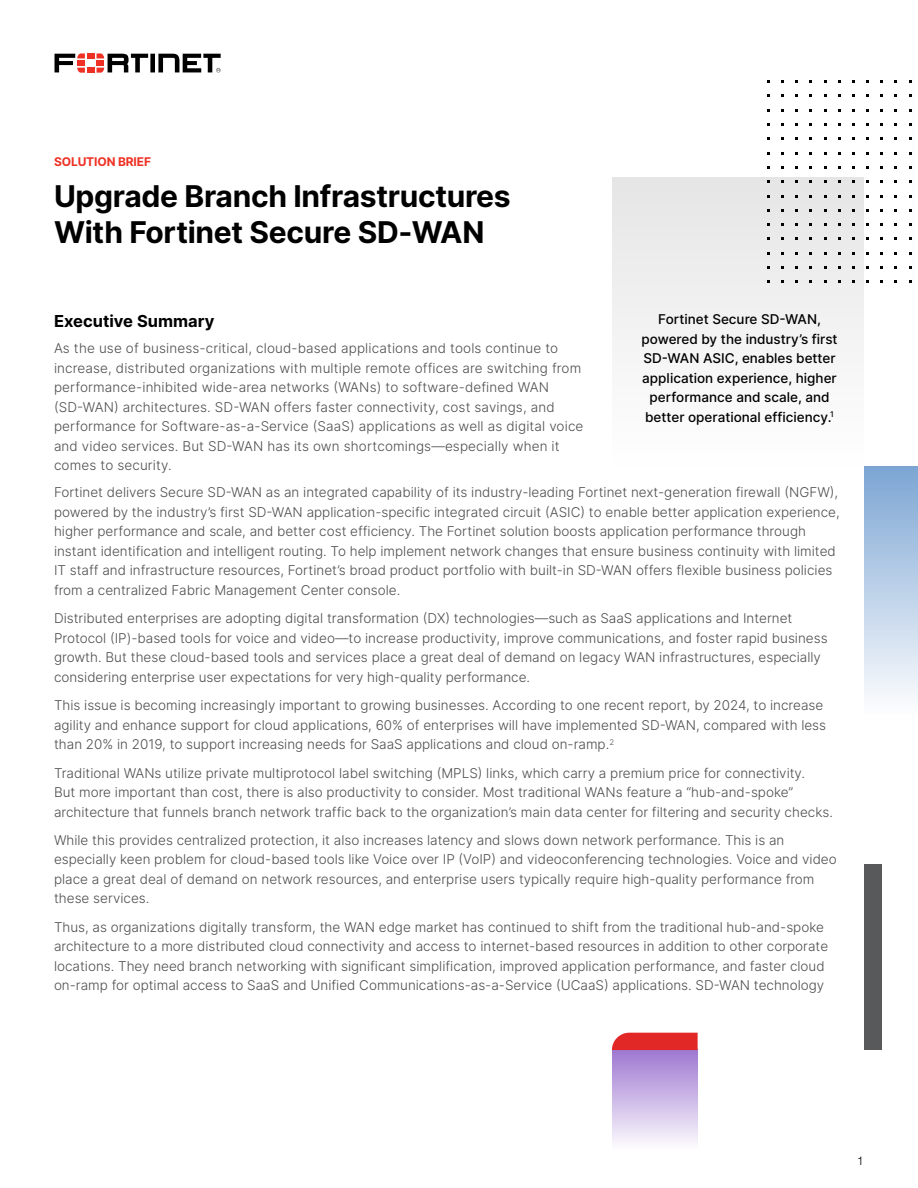
<style>
.page{position:relative;width:918px;height:1188px;background:#fff}
.page>*{position:absolute;margin:0;border:0;box-sizing:border-box;transform-origin:0 0}
.t1{font:700 30px/36px "Inter";letter-spacing:-.01em;color:#000}
.t2{font:700 16.5px "Inter";color:#000}
.t3{font:300 13.5px/19.5px "Inter";color:#4d4d4f}
.t4{font:500 13.5px/19.5px "Inter";color:#000;text-align:center}
.t5{font:700 12px "Inter";letter-spacing:-.01em;color:#ee3124}
.t6{font:300 12px "Helvetica Neue LT Pro";color:#000}
</style>
<div class="page">
<svg style="left:55px;top:53px;width:166px;height:20px"></svg>
<div style="left:612px;top:177px;width:252px;height:292px;background:#f2f2f2"></div>
<div style="left:612px;top:1050px;width:86px;height:99px;background:linear-gradient(to bottom,#9f78d1,#fdfcfe)"></div>
<div style="left:864px;top:864px;width:17px;height:185px;background:#58595b"></div>
<div style="left:864px;top:467px;width:54px;height:248px;background:linear-gradient(to bottom,#7ca6d3,#fdfdfe)"></div>
<svg style="left:612px;top:1033px;width:86px;height:17px"></svg>
<p class="t5" style="left:54px;top:153px;width:99px">SOLUTION BRIEF</p>
<h1 class="t1" style="left:54px;top:177px;width:458px">Upgrade Branch Infrastructures<br>With Fortinet Secure SD-WAN</h1>
<p class="t2" style="left:54px;top:309px;width:162px">Executive Summary</p>
<p class="t3" style="left:54px;top:338px;width:531px">As the use of business-critical, cloud-based applications and tools continue to increase, distributed organizations with multiple remote offices are switching from performance-inhibited wide-area networks (WANs) to software-defined WAN (SD-WAN) architectures. SD-WAN offers faster connectivity, cost savings, and performance for Software-as-a-Service (SaaS) applications as well as digital voice and video services. But SD-WAN has its own shortcomings—especially when it comes to security.</p>
<p class="t4" style="left:642px;top:309px;width:198px">Fortinet Secure SD-WAN, powered by the industry’s first<br>SD-WAN ASIC, enables better application experience, higher performance and scale, and better operational efficiency.<sup>1</sup></p>
<p class="t3" style="left:54px;top:483px;width:787px">Fortinet delivers Secure SD-WAN as an integrated capability of its industry-leading Fortinet next-generation firewall (NGFW), powered by the industry’s first SD-WAN application-specific integrated circuit (ASIC) to enable better application experience, higher performance and scale, and better cost efficiency. The Fortinet solution boosts application performance through instant identification and intelligent routing. To help implement network changes that ensure business continuity with limited IT staff and infrastructure resources, Fortinet’s broad product portfolio with built-in SD-WAN offers flexible business policies from a centralized Fabric Management Center console.</p>
<p class="t3" style="left:54px;top:608px;width:775px">Distributed enterprises are adopting digital transformation (DX) technologies—such as SaaS applications and Internet Protocol (IP)-based tools for voice and video—to increase productivity, improve communications, and foster rapid business growth. But these cloud-based tools and services place a great deal of demand on legacy WAN infrastructures, especially considering enterprise user expectations for very high-quality performance.</p>
<p class="t3" style="left:54px;top:695px;width:774px">This issue is becoming increasingly important to growing businesses. According to one recent report, by 2024, to increase agility and enhance support for cloud applications, 60% of enterprises will have implemented SD-WAN, compared with less than 20% in 2019, to support increasing needs for SaaS applications and cloud on-ramp.<sup>2</sup></p>
<p class="t3" style="left:54px;top:763px;width:781px">Traditional WANs utilize private multiprotocol label switching (MPLS) links, which carry a premium price for connectivity.<br>But more important than cost, there is also productivity to consider. Most traditional WANs feature a “hub-and-spoke” architecture that funnels branch network traffic back to the organization’s main data center for filtering and security checks.</p>
<p class="t3" style="left:54px;top:830px;width:784px">While this provides centralized protection, it also increases latency and slows down network performance. This is an especially keen problem for cloud-based tools like Voice over IP (VoIP) and videoconferencing technologies. Voice and video place a great deal of demand on network resources, and enterprise users typically require high-quality performance from these services.</p>
<p class="t3" style="left:54px;top:917px;width:776px">Thus, as organizations digitally transform, the WAN edge market has continued to shift from the traditional hub-and-spoke architecture to a more distributed cloud connectivity and access to internet-based resources in addition to other corporate locations. They need branch networking with significant simplification, improved application performance, and faster cloud on-ramp for optimal access to SaaS and Unified Communications-as-a-Service (UCaaS) applications. SD-WAN technology</p>
<p class="t6" style="left:857px;top:1154px;width:8px">1</p>
</div>
